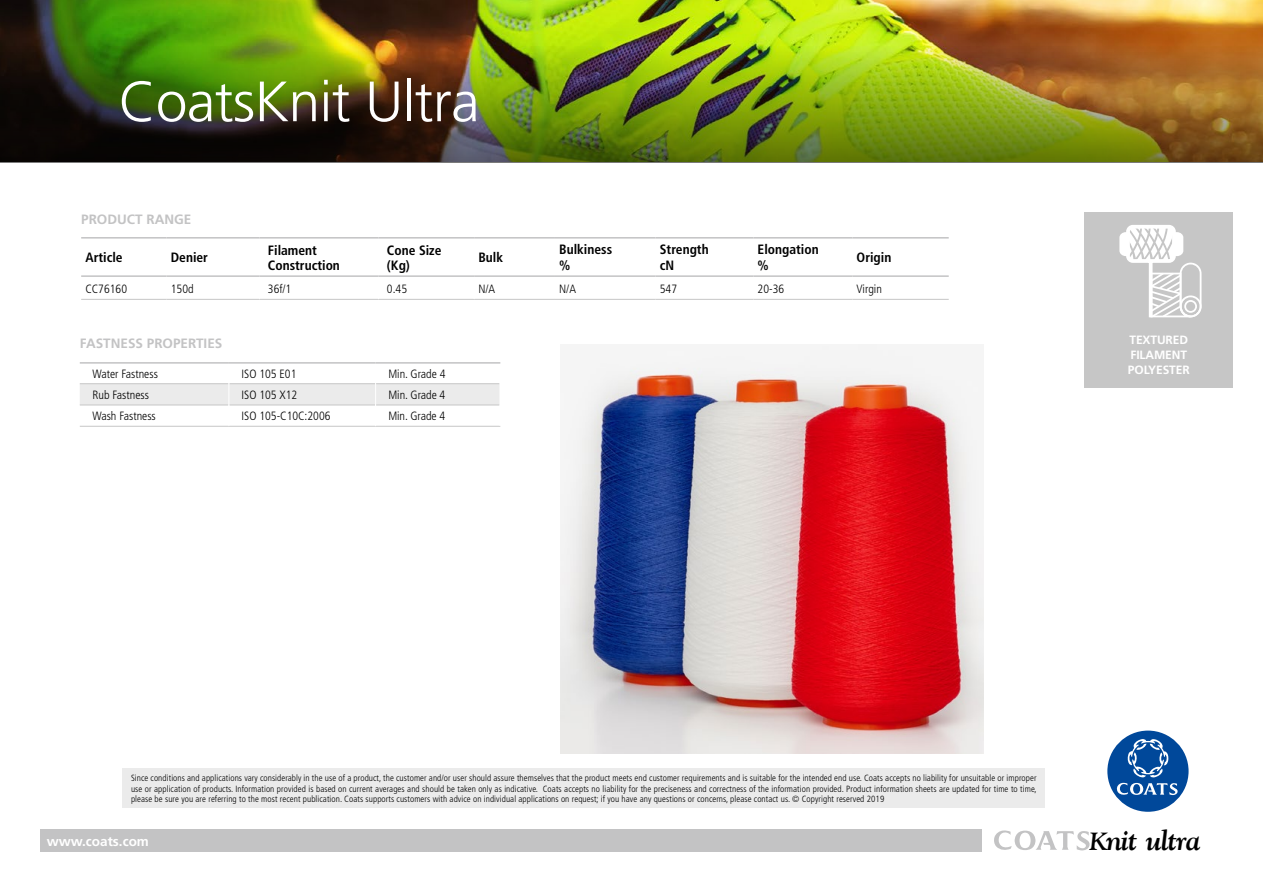
<style>
.page{position:relative;width:1263px;height:893px;background:#fff}
.page>*{position:absolute;margin:0;border:0;box-sizing:border-box;transform-origin:0 0}
.t1{font:300 56.7px "Frutiger LT Std";letter-spacing:-.01em;color:#fff}
.t2{font:italic 700 28.5px "Goudy";letter-spacing:-.04em;color:#000}
.t3{font:700 condensed 13.5px/16.2px "Frutiger LT Std";color:#000}
.t4{font:700 13.5px "Frutiger";color:#c3c3c4}
.t5{font:700 13.5px "Frutiger";color:#fff}
.t6{font:300 condensed 12px "Frutiger";color:#000}
.t7{font:700 12px/15px "Frutiger";letter-spacing:-.01em;color:#fff}
.t8{font:300 condensed 9px/10.5px "Frutiger";letter-spacing:.01em;color:#000;text-align:justify}
.s1{font-size:24.75px}
</style>
<div class="page">
<img style="left:0;top:0;width:1263px;height:46px">
<img style="left:0;top:46px;width:1263px;height:116px">
<div style="left:1084px;top:213px;width:149px;height:175px;background:#c6c6c6"></div>
<svg style="left:1119px;top:225px;width:82px;height:93px"></svg>
<hr style="left:80px;top:426px;width:149px;height:1px;background:#c6c6c6">
<hr style="left:229px;top:426px;width:147px;height:1px;background:#c6c6c6">
<hr style="left:376px;top:426px;width:124px;height:1px;background:#c6c6c6">
<svg style="left:80px;top:363px;width:421px;height:63px"></svg>
<hr style="left:80px;top:362px;width:149px;height:2px;background:#c3c3c4">
<hr style="left:229px;top:362px;width:147px;height:2px;background:#c3c3c4">
<hr style="left:376px;top:362px;width:124px;height:2px;background:#c3c3c4">
<div style="left:122px;top:768px;width:923px;height:40px;background:#ebebeb"></div>
<div style="left:1107px;top:731px;width:81px;height:81px;background:#00489a;border-radius:50%"></div>
<svg style="left:1116px;top:739px;width:62px;height:56px"></svg>
<svg style="left:994px;top:830px;width:96px;height:21px"></svg>
<div style="left:41px;top:830px;width:941px;height:22px;background:#c3c3c4"></div>
<hr style="left:81px;top:299px;width:86px;height:1px;background:#c6c6c6">
<hr style="left:167px;top:299px;width:92px;height:1px;background:#c6c6c6">
<hr style="left:259px;top:299px;width:119px;height:1px;background:#c6c6c6">
<hr style="left:378px;top:299px;width:96px;height:1px;background:#c6c6c6">
<hr style="left:474px;top:299px;width:81px;height:1px;background:#c6c6c6">
<hr style="left:555px;top:299px;width:101px;height:1px;background:#c6c6c6">
<hr style="left:656px;top:299px;width:97px;height:1px;background:#c6c6c6">
<hr style="left:753px;top:299px;width:99px;height:1px;background:#c6c6c6">
<hr style="left:852px;top:299px;width:97px;height:1px;background:#c6c6c6">
<hr style="left:81px;top:237px;width:86px;height:2px;background:#c3c3c4">
<hr style="left:167px;top:237px;width:92px;height:2px;background:#c3c3c4">
<hr style="left:259px;top:237px;width:119px;height:2px;background:#c3c3c4">
<hr style="left:378px;top:237px;width:96px;height:2px;background:#c3c3c4">
<hr style="left:474px;top:237px;width:81px;height:2px;background:#c3c3c4">
<hr style="left:555px;top:237px;width:101px;height:2px;background:#c3c3c4">
<hr style="left:656px;top:237px;width:97px;height:2px;background:#c3c3c4">
<hr style="left:753px;top:237px;width:99px;height:2px;background:#c3c3c4">
<hr style="left:852px;top:237px;width:97px;height:2px;background:#c3c3c4">
<hr style="left:81px;top:275px;width:86px;height:2px;background:#c3c3c4">
<hr style="left:167px;top:275px;width:92px;height:2px;background:#c3c3c4">
<hr style="left:259px;top:275px;width:119px;height:2px;background:#c3c3c4">
<hr style="left:378px;top:275px;width:96px;height:2px;background:#c3c3c4">
<hr style="left:474px;top:275px;width:81px;height:2px;background:#c3c3c4">
<hr style="left:555px;top:275px;width:101px;height:2px;background:#c3c3c4">
<hr style="left:656px;top:275px;width:97px;height:2px;background:#c3c3c4">
<hr style="left:753px;top:275px;width:99px;height:2px;background:#c3c3c4">
<hr style="left:852px;top:275px;width:97px;height:2px;background:#c3c3c4">
<img style="left:560px;top:345px;width:424px;height:408px">
<h1 class="t1" style="left:119px;top:70px;width:362px">CoatsKnit Ultra</h1>
<h3 class="t4" style="left:81px;top:211px;width:112px">PRODUCT RANGE</h3>
<h3 class="t3" style="left:85px;top:249px;width:39px">Article</h3>
<h3 class="t3" style="left:171px;top:249px;width:39px">Denier</h3>
<h3 class="t3" style="left:268px;top:242px;width:74px;line-height:15px">Filament<br>Construction</h3>
<h3 class="t3" style="left:387px;top:242px;width:56px;line-height:15px">Cone Size (Kg)</h3>
<h3 class="t3" style="left:478px;top:249px;width:26px">Bulk</h3>
<h3 class="t3" style="left:559px;top:241px;width:55px">Bulkiness %</h3>
<h3 class="t3" style="left:660px;top:241px;width:50px">Strength cN</h3>
<h3 class="t3" style="left:758px;top:241px;width:63px">Elongation %</h3>
<h3 class="t3" style="left:857px;top:249px;width:36px">Origin</h3>
<h3 class="t6" style="left:85px;top:282px;width:43px">CC76160</h3>
<h3 class="t6" style="left:171px;top:282px;width:24px">150d</h3>
<h3 class="t6" style="left:268px;top:282px;width:25px">36f/1</h3>
<h3 class="t6" style="left:387px;top:282px;width:22px">0.45</h3>
<h3 class="t6" style="left:478px;top:282px;width:18px">N/A</h3>
<h3 class="t6" style="left:559px;top:282px;width:18px">N/A</h3>
<h3 class="t6" style="left:660px;top:282px;width:19px">547</h3>
<h3 class="t6" style="left:758px;top:282px;width:28px">20-36</h3>
<h3 class="t6" style="left:857px;top:282px;width:27px">Virgin</h3>
<h3 class="t4" style="left:80px;top:336px;width:144px">FASTNESS PROPERTIES</h3>
<h3 class="t6" style="left:93px;top:367px;width:67px">Water Fastness</h3>
<h3 class="t6" style="left:242px;top:367px;width:56px">ISO 105 E01</h3>
<h3 class="t6" style="left:388px;top:367px;width:59px">Min. Grade 4</h3>
<h3 class="t6" style="left:93px;top:388px;width:58px">Rub Fastness</h3>
<h3 class="t6" style="left:242px;top:388px;width:57px">ISO 105 X12</h3>
<h3 class="t6" style="left:388px;top:388px;width:59px">Min. Grade 4</h3>
<h3 class="t6" style="left:93px;top:409px;width:65px">Wash Fastness</h3>
<h3 class="t6" style="left:242px;top:409px;width:90px">ISO 105-C10C:2006</h3>
<h3 class="t6" style="left:388px;top:409px;width:59px">Min. Grade 4</h3>
<h3 class="t7" style="left:1128px;top:332px;width:63px">TEXTURED<br>FILAMENT<br>POLYESTER</h3>
<p class="t8" style="left:131px;top:773px;width:907px">Since conditions and applications vary considerably in the use of a product, the customer and/or user should assure themselves that the product meets end customer requirements and is suitable for the intended end use. Coats accepts no liability for unsuitable or improper use or application of products. Information provided is based on current averages and should be taken only as indicative. Coats accepts no liability for the preciseness and correctness of the information provided. Product information sheets are updated for time to time, please be sure you are referring to the most recent publication. Coats supports customers with advice on individual applications on request; if you have any questions or concerns, please contact us. © Copyright reserved 2019</p>
<h3 class="t5" style="left:47px;top:833px;width:104px">www.coats.com</h3>
<h2 class="t2" style="left:1090px;top:823px;width:112px"><span class="s1">K</span>nit ultra</h2>
</div>
